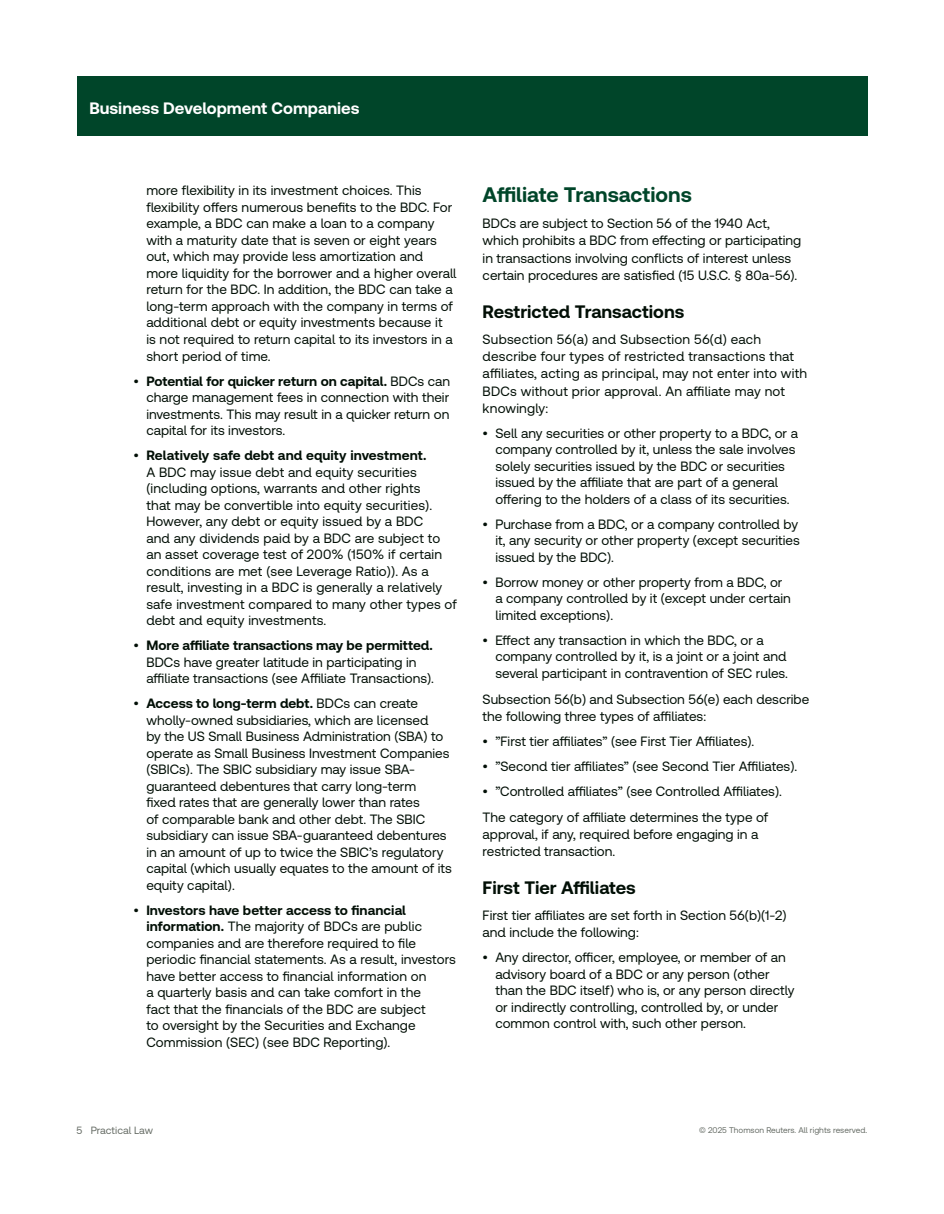
<style>
.page{position:relative;width:944px;height:1214px;background:#fff}
.page>*{position:absolute;margin:0;border:0;box-sizing:border-box;transform-origin:0 0}
.t1{font:700 21px "Clario";color:#004529}
.t2{font:700 18px "Clario";color:#020f06}
.t3{font:700 16.5px "Clario";color:#fff}
.t4{font:13.5px/16.5px "Clario";color:#020f06}
.t5{font:10.5px "Clario";color:#676d66}
.t6{font:8.25px "Clario";color:#676d66}
.s1{font-weight:700}
</style>
<div class="page">
<div style="left:77px;top:77px;width:790px;height:59px;background:#004529"></div>
<p class="t3" style="left:89px;top:98px;width:272px">Business Development Companies</p>
<p class="t4" style="left:146px;top:182px;width:312px">more flexibility in its investment choices. This flexibility offers numerous benefits to the BDC. For example, a BDC can make a loan to a company with a maturity date that is seven or eight years out, which may provide less amortization and more liquidity for the borrower and a higher overall return for the BDC. In addition, the BDC can take a long-term approach with the company in terms of additional debt or equity investments because it<br>is not required to return capital to its investors in a short period of time.</p>
<p class="t4" style="left:146px;top:372px;width:305px;text-align:justify;text-indent:-13px">• <span class="s1">Potential for quicker return on capital.</span> BDCs can charge management fees in connection with their investments. This may result in a quicker return on capital for its investors.</p>
<p class="t4" style="left:146px;top:446px;width:312px;text-indent:-13px">• <span class="s1">Relatively safe debt and equity investment.<br></span>A BDC may issue debt and equity securities (including options, warrants and other rights<br>that may be convertible into equity securities).<br>However, any debt or equity issued by a BDC<br>and any dividends paid by a BDC are subject to an asset coverage test of 200% (150% if certain conditions are met (see Leverage Ratio)). As a result, investing in a BDC is generally a relatively safe investment compared to many other types of debt and equity investments.</p>
<p class="t4" style="left:146px;top:636px;width:289px;text-indent:-13px">• <span class="s1">More affiliate transactions may be permitted.<br></span>BDCs have greater latitude in participating in affiliate transactions (see Affiliate Transactions).</p>
<p class="t4" style="left:146px;top:694px;width:307px;text-indent:-13px">• <span class="s1">Access to long-term debt.</span> BDCs can create wholly-owned subsidiaries, which are licensed<br>by the US Small Business Administration (SBA) to operate as Small Business Investment Companies (SBICs). The SBIC subsidiary may issue SBA&shy;guaranteed debentures that carry long-term<br>fixed rates that are generally lower than rates<br>of comparable bank and other debt. The SBIC subsidiary can issue SBA-guaranteed debentures in an amount of up to twice the SBIC’s regulatory capital (which usually equates to the amount of its equity capital).</p>
<p class="t4" style="left:146px;top:901px;width:311px;text-indent:-13px">• <span class="s1">Investors have better access to financial information.</span> The majority of BDCs are public companies and are therefore required to file periodic financial statements. As a result, investors have better access to financial information on<br>a quarterly basis and can take comfort in the<br>fact that the financials of the BDC are subject<br>to oversight by the Securities and Exchange Commission (SEC) (see BDC Reporting).</p>
<h1 class="t1" style="left:482px;top:182px;width:211px">Affiliate Transactions</h1>
<p class="t4" style="left:482px;top:214px;width:320px;line-height:17.2px">BDCs are subject to Section 56 of the 1940 Act, which prohibits a BDC from effecting or participating in transactions involving conflicts of interest unless certain procedures are satisfied (15 U.S.C. § 80a-56).</p>
<h2 class="t2" style="left:482px;top:300px;width:203px">Restricted Transactions</h2>
<p class="t4" style="left:482px;top:330px;width:326px;line-height:17.2px">Subsection 56(a) and Subsection 56(d) each describe four types of restricted transactions that affiliates, acting as principal, may not enter into with BDCs without prior approval. An affiliate may not knowingly:</p>
<p class="t4" style="left:495px;top:424px;width:304px;text-indent:-13px">• Sell any securities or other property to a BDC, or a company controlled by it, unless the sale involves solely securities issued by the BDC or securities issued by the affiliate that are part of a general offering to the holders of a class of its securities.</p>
<p class="t4" style="left:495px;top:515px;width:306px;text-indent:-13px">• Purchase from a BDC, or a company controlled by it, any security or other property (except securities issued by the BDC).</p>
<p class="t4" style="left:495px;top:573px;width:297px;text-indent:-13px">• Borrow money or other property from a BDC, or a company controlled by it (except under certain limited exceptions).</p>
<p class="t4" style="left:495px;top:631px;width:294px;text-indent:-13px">• Effect any transaction in which the BDC, or a company controlled by it, is a joint or a joint and several participant in contravention of SEC rules.</p>
<p class="t4" style="left:482px;top:690px;width:328px;line-height:17.2px">Subsection 56(b) and Subsection 56(e) each describe the following three types of affiliates:</p>
<p class="t4" style="left:482px;top:732px;width:273px">• ”First tier affiliates” (see First Tier Affiliates).</p>
<p class="t4" style="left:482px;top:757px;width:316px">• ”Second tier affiliates” (see Second Tier Affiliates).</p>
<p class="t4" style="left:482px;top:778px;width:301px;line-height:25.8px">• ”Controlled affiliates” (see Controlled Affiliates).<br>The category of affiliate determines the type of</p>
<p class="t4" style="left:482px;top:825px;width:277px;line-height:17.2px">approval, if any, required before engaging in a restricted transaction.</p>
<h2 class="t2" style="left:482px;top:876px;width:155px">First Tier Affiliates</h2>
<p class="t4" style="left:482px;top:906px;width:305px;line-height:17.2px">First tier affiliates are set forth in Section 56(b)(1-2) and include the following:</p>
<p class="t4" style="left:495px;top:949px;width:300px;text-indent:-13px">• Any director, officer, employee, or member of an advisory board of a BDC or any person (other than the BDC itself) who is, or any person directly or indirectly controlling, controlled by, or under common control with, such other person.</p>
<p class="t5" style="left:77px;top:1124px;width:78px">5 Practical Law</p>
<p class="t6" style="left:699px;top:1124px;width:170px">© 2025 Thomson Reuters. All rights reserved.</p>
</div>
